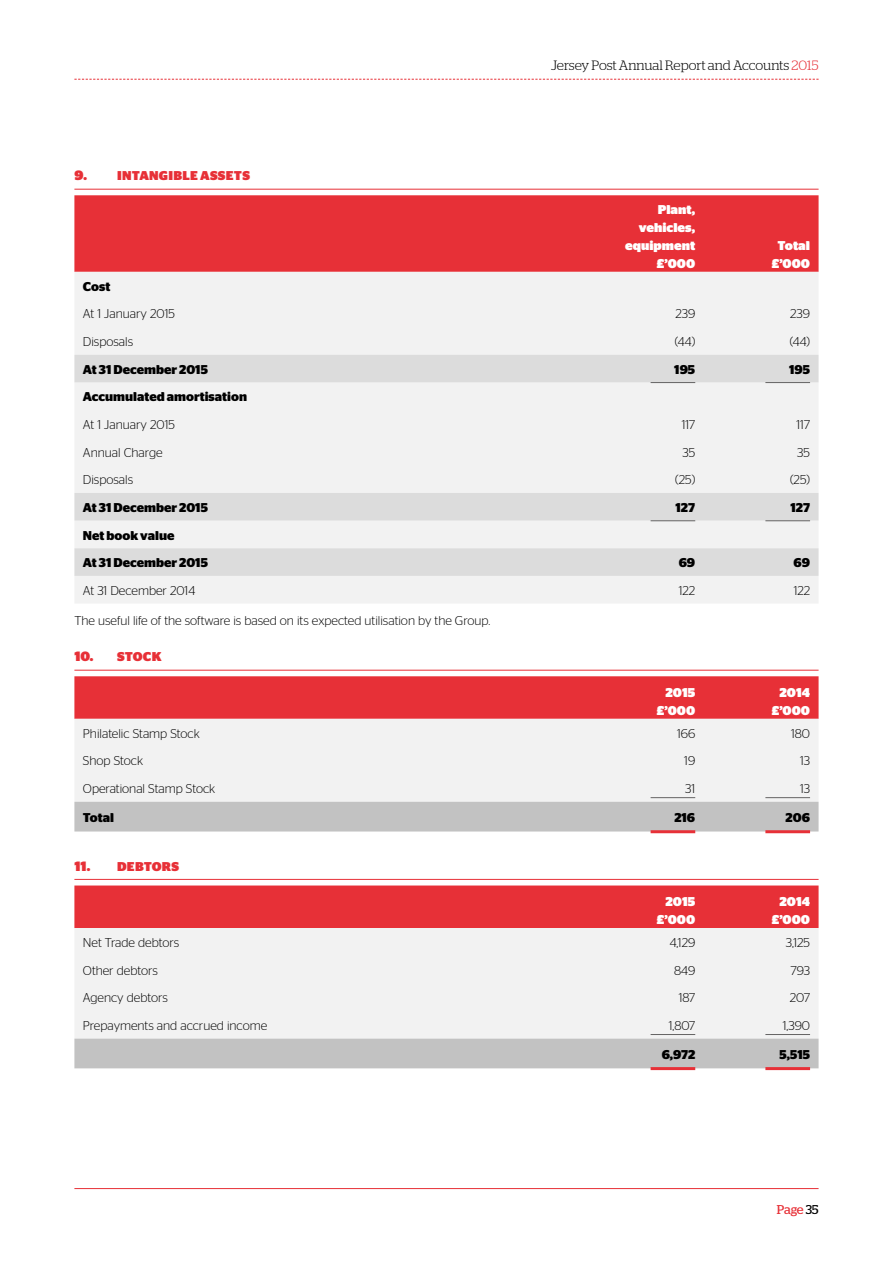
<style>
.page{position:relative;width:893px;height:1263px;background:#fff}
.page>*{position:absolute;margin:0;border:0;box-sizing:border-box;transform-origin:0 0}
.t1{font:300 13.5px "Stag";letter-spacing:-.005em;color:#000}
.t2{font:300 12.75px "Stag Sans";color:#000}
.t3{font:700 12.75px/27.6px "Stag Sans";color:#000}
.t4{font:900 12.75px/18px "Stag Sans";color:#fff;text-align:right}
.t5{font:900 12.75px "Stag Sans";letter-spacing:.02em;color:#e73037}
.t6{font:12.75px "Stag";letter-spacing:-.01em;color:#e73037}
.s1{font-size:13.5px}
.s2{color:#e73037}
.s3{color:#000}
</style>
<div class="page">
<svg style="left:74px;top:79px;width:745px;height:1px"></svg>
<hr style="left:74px;top:1188px;width:745px;height:1px;background:#e73037">
<hr style="left:74px;top:189px;width:745px;height:1px;background:#e73037">
<hr style="left:74px;top:670px;width:745px;height:1px;background:#e73037">
<hr style="left:74px;top:879px;width:745px;height:1px;background:#e73037">
<div style="left:74px;top:195px;width:745px;height:77px;background:#e73037"></div>
<div style="left:75px;top:272px;width:743px;height:331px;background:#f2f2f2"></div>
<svg style="left:74px;top:355px;width:745px;height:221px;fill:#f2f2f2"></svg>
<hr style="left:651px;top:382px;width:44px;height:1px;background:#646363">
<hr style="left:765px;top:382px;width:45px;height:1px;background:#646363">
<hr style="left:651px;top:520px;width:44px;height:1px;background:#646363">
<hr style="left:765px;top:520px;width:45px;height:1px;background:#646363">
<div style="left:74px;top:676px;width:745px;height:43px;background:#e73037"></div>
<div style="left:74px;top:719px;width:745px;height:83px;background:#f2f2f2"></div>
<div style="left:74px;top:802px;width:745px;height:29px;background:#c2c2c2"></div>
<hr style="left:651px;top:797px;width:44px;height:1px;background:#646363">
<hr style="left:765px;top:797px;width:45px;height:1px;background:#646363">
<hr style="left:651px;top:830px;width:44px;height:3px;background:#e73037">
<hr style="left:765px;top:830px;width:45px;height:3px;background:#e73037">
<div style="left:74px;top:885px;width:745px;height:43px;background:#e73037"></div>
<div style="left:74px;top:928px;width:745px;height:110px;background:#f2f2f2"></div>
<div style="left:74px;top:1038px;width:745px;height:30px;background:#c2c2c2"></div>
<hr style="left:651px;top:1034px;width:44px;height:1px;background:#646363">
<hr style="left:765px;top:1034px;width:45px;height:1px;background:#646363">
<hr style="left:651px;top:1067px;width:44px;height:3px;background:#e73037">
<hr style="left:765px;top:1067px;width:45px;height:3px;background:#e73037">
<p class="t5" style="left:75px;top:168px;width:177px"><span class="s1">9.</span> INTANGIBLE ASSETS</p>
<p class="t1" style="left:551px;top:58px;width:269px">Jersey Post Annual Report and Accounts <span class="s2">2015</span></p>
<p class="t4" style="left:625px;top:200px;width:72px">Plant, vehicles, equipment £’000</p>
<p class="t4" style="left:772px;top:236px;width:40px;text-align:center">Total £’000</p>
<p class="t3" style="left:83px;top:273px;width:29px">Cost</p>
<p class="t2" style="left:83px;top:307px;width:93px">At 1 January 2015</p>
<p class="t2" style="left:675px;top:307px;width:21px">239</p>
<p class="t2" style="left:790px;top:307px;width:21px">239</p>
<p class="t2" style="left:83px;top:335px;width:52px">Disposals</p>
<p class="t2" style="left:675px;top:335px;width:22px">(44)</p>
<p class="t2" style="left:790px;top:335px;width:22px">(44)</p>
<p class="t3" style="left:83px;top:355px;width:127px">At 31 December 2015</p>
<p class="t3" style="left:674px;top:355px;width:22px">195</p>
<p class="t3" style="left:789px;top:355px;width:22px">195</p>
<p class="t3" style="left:83px;top:383px;width:166px">Accumulated amortisation</p>
<p class="t2" style="left:83px;top:417px;width:93px">At 1 January 2015</p>
<p class="t2" style="left:682px;top:417px;width:15px">117</p>
<p class="t2" style="left:796px;top:417px;width:15px">117</p>
<p class="t2" style="left:83px;top:445px;width:81px">Annual Charge</p>
<p class="t2" style="left:682px;top:445px;width:14px">35</p>
<p class="t2" style="left:797px;top:445px;width:14px">35</p>
<p class="t2" style="left:83px;top:473px;width:52px">Disposals</p>
<p class="t2" style="left:675px;top:473px;width:22px">(25)</p>
<p class="t2" style="left:790px;top:473px;width:22px">(25)</p>
<p class="t3" style="left:83px;top:494px;width:127px">At 31 December 2015</p>
<p class="t3" style="left:675px;top:494px;width:21px">127</p>
<p class="t3" style="left:790px;top:494px;width:21px">127</p>
<p class="t3" style="left:83px;top:521px;width:127px">Net book value<br>At 31 December 2015</p>
<p class="t3" style="left:679px;top:549px;width:18px">69</p>
<p class="t3" style="left:794px;top:549px;width:18px">69</p>
<p class="t2" style="left:83px;top:583px;width:114px">At 31 December 2014</p>
<p class="t2" style="left:679px;top:583px;width:18px">122</p>
<p class="t2" style="left:794px;top:583px;width:18px">122</p>
<p class="t2" style="left:74px;top:614px;width:417px">The useful life of the software is based on its expected utilisation by the Group.</p>
<p class="t5" style="left:75px;top:649px;width:89px"><span class="s1">10.</span> STOCK</p>
<p class="t4" style="left:657px;top:683px;width:40px">2015 £’000</p>
<p class="t4" style="left:772px;top:683px;width:40px">2014 £’000</p>
<p class="t2" style="left:83px;top:726px;width:118px">Philatelic Stamp Stock</p>
<p class="t2" style="left:677px;top:726px;width:20px">166</p>
<p class="t2" style="left:791px;top:726px;width:20px">180</p>
<p class="t2" style="left:83px;top:754px;width:62px">Shop Stock</p>
<p class="t2" style="left:684px;top:754px;width:12px">19</p>
<p class="t2" style="left:800px;top:754px;width:11px">13</p>
<p class="t2" style="left:83px;top:781px;width:134px">Operational Stamp Stock</p>
<p class="t2" style="left:685px;top:781px;width:11px">31</p>
<p class="t2" style="left:800px;top:781px;width:11px">13</p>
<p class="t3" style="left:83px;top:803px;width:33px">Total</p>
<p class="t3" style="left:674px;top:803px;width:22px">216</p>
<p class="t3" style="left:786px;top:803px;width:26px">206</p>
<p class="t5" style="left:75px;top:859px;width:106px"><span class="s1">11.</span> DEBTORS</p>
<p class="t4" style="left:657px;top:892px;width:40px">2015 £’000</p>
<p class="t4" style="left:772px;top:892px;width:40px">2014 £’000</p>
<p class="t2" style="left:83px;top:935px;width:98px">Net Trade debtors</p>
<p class="t2" style="left:670px;top:935px;width:27px">4,129</p>
<p class="t2" style="left:786px;top:935px;width:26px">3,125</p>
<p class="t2" style="left:83px;top:963px;width:76px">Other debtors</p>
<p class="t2" style="left:674px;top:963px;width:23px">849</p>
<p class="t2" style="left:790px;top:963px;width:21px">793</p>
<p class="t2" style="left:83px;top:991px;width:86px">Agency debtors</p>
<p class="t2" style="left:679px;top:991px;width:18px">187</p>
<p class="t2" style="left:790px;top:991px;width:22px">207</p>
<p class="t2" style="left:83px;top:1018px;width:186px">Prepayments and accrued income</p>
<p class="t2" style="left:669px;top:1018px;width:28px">1,807</p>
<p class="t2" style="left:783px;top:1018px;width:29px">1,390</p>
<p class="t3" style="left:662px;top:1040px;width:35px">6,972</p>
<p class="t3" style="left:780px;top:1040px;width:32px">5,515</p>
<p class="t6" style="left:777px;top:1202px;width:43px">Page <span class="s3">35</span></p>
</div>
